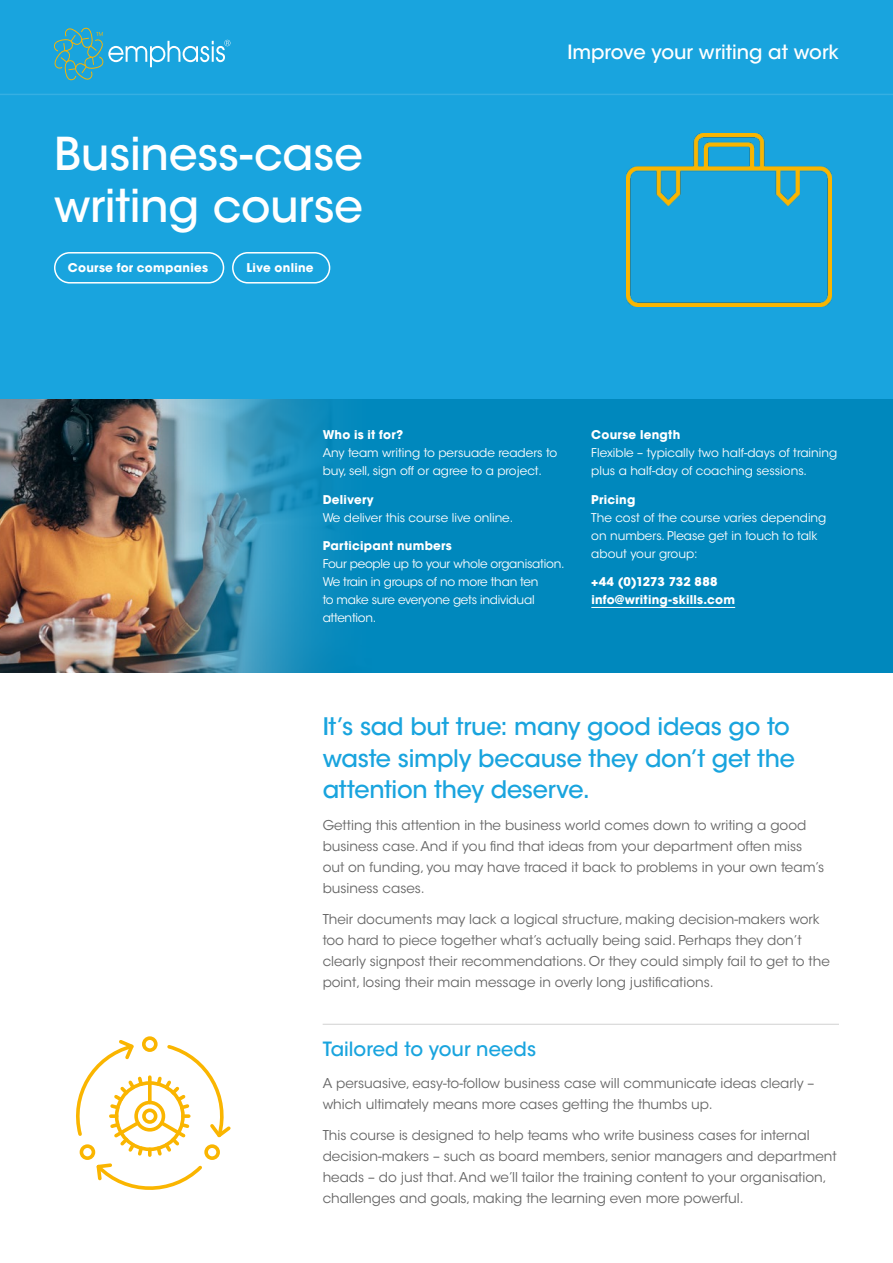
<style>
.page{position:relative;width:893px;height:1263px;background:#fff}
.page>*{position:absolute;margin:0;border:0;box-sizing:border-box;transform-origin:0 0}
.t1{font:500 45px/52.5px "ITC Avant Garde Std";letter-spacing:-.005em;color:#fff}
.t2{font:500 24px/31.5px "ITC Avant Garde Std";letter-spacing:-.01em;color:#19a4de}
.t3{font:500 19.5px "ITC Avant Garde Std";color:#fff}
.t4{font:500 19.5px "ITC Avant Garde Std";color:#19a4de}
.t5{font:13.5px/21px "ITC Avant Garde Std";color:#666}
.t6{font:12px/18px "ITC Avant Garde Std";color:#fff}
.t7{font:700 12px/18px "ITC Avant Garde Std";letter-spacing:.02em;color:#fff}
.t8{font:12px/18px "ITC Avant Garde Std";letter-spacing:-.02em;color:#fff}
</style>
<div class="page">
<div style="left:0;top:0;width:893px;height:399px;background:#19a4de"></div>
<div style="left:0;top:399px;width:893px;height:273px;background:#0088bd"></div>
<svg style="left:54px;top:28px;width:176px;height:52px"></svg>
<hr style="left:323px;top:1024px;width:516px;height:1px;background:#d1d1d1">
<hr style="left:0;top:94px;width:893px;height:1px;background:#fff">
<div style="left:142px;top:1036px;width:16px;height:16px;border:4px solid #fab500;border-radius:50%"></div>
<svg style="left:76px;top:1037px;width:155px;height:153px"></svg>
<img style="left:0;top:399px;width:335px;height:273px">
<hr style="left:591px;top:607px;width:144px;height:1px;background:#fff">
<div style="left:54px;top:252px;width:170px;height:32px;border:2px solid #fff;border-radius:15px"></div>
<div style="left:232px;top:252px;width:98px;height:32px;border:2px solid #fff;border-radius:15px"></div>
<img style="left:626px;top:134px;width:205px;height:172px">
<h1 class="t1" style="left:54px;top:127px;width:311px">Business-case writing course</h1>
<p class="t7" style="left:68px;top:259px;width:142px">Course for companies</p>
<p class="t7" style="left:246px;top:259px;width:69px">Live online</p>
<h3 class="t3" style="left:567px;top:40px;width:273px">Improve your writing at work</h3>
<p class="t7" style="left:323px;top:426px;width:82px">Who is it for?</p>
<p class="t6" style="left:323px;top:444px;width:236px">Any team writing to persuade readers to buy, sell, sign off or agree to a project.</p>
<p class="t7" style="left:323px;top:490px;width:53px">Delivery</p>
<p class="t6" style="left:323px;top:509px;width:192px">We deliver this course live online.</p>
<p class="t7" style="left:323px;top:537px;width:131px">Participant numbers</p>
<p class="t8" style="left:323px;top:555px;width:243px">Four people up to your whole organisation.<br>We train in groups of no more than ten<br>to make sure everyone gets individual attention.</p>
<p class="t7" style="left:591px;top:426px;width:90px">Course length</p>
<p class="t6" style="left:591px;top:444px;width:248px">Flexible – typically two half-days of training plus a half-day of coaching sessions.</p>
<p class="t7" style="left:591px;top:490px;width:46px">Pricing</p>
<p class="t6" style="left:591px;top:509px;width:237px">The cost of the course varies depending on numbers. Please get in touch to talk about your group:</p>
<p class="t7" style="left:591px;top:573px;width:145px">+44 (0)1273 732 888 info@writing-skills.com</p>
<h2 class="t2" style="left:323px;top:711px;width:474px">It’s sad but true: many good ideas go to waste simply because they don’t get the attention they deserve.</h2>
<p class="t5" style="left:323px;top:814px;width:503px">Getting this attention in the business world comes down to writing a good business case. And if you find that ideas from your department often miss out on funding, you may have traced it back to problems in your own team’s business cases.</p>
<p class="t5" style="left:323px;top:909px;width:509px">Their documents may lack a logical structure, making decision-makers work too hard to piece together what’s actually being said. Perhaps they don’t clearly signpost their recommendations. Or they could simply fail to get to the point, losing their main message in overly long justifications.</p>
<h3 class="t4" style="left:323px;top:1037px;width:215px">Tailored to your needs</h3>
<p class="t5" style="left:323px;top:1072px;width:493px">A persuasive, easy-to-follow business case will communicate ideas clearly – which ultimately means more cases getting the thumbs up.</p>
<p class="t5" style="left:323px;top:1125px;width:515px">This course is designed to help teams who write business cases for internal decision-makers – such as board members, senior managers and department heads – do just that. And we’ll tailor the training content to your organisation, challenges and goals, making the learning even more powerful.</p>
</div>
